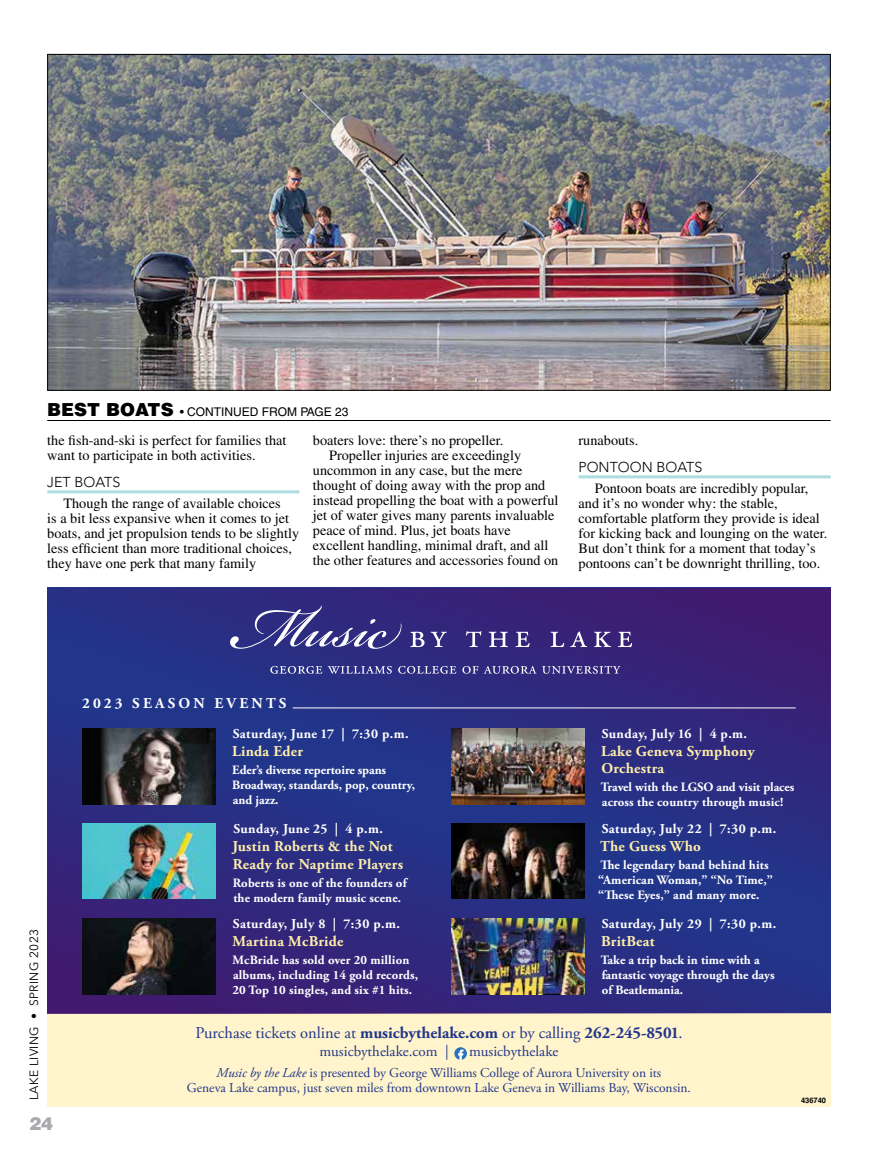
<style>
.page{position:relative;width:878px;height:1161px;background:#fff}
.page>*{position:absolute;margin:0;border:0;box-sizing:border-box;transform-origin:0 0}
.t1{font:900 18px "Helvetica";color:#a7a9ac}
.t2{font:16.5px "Adobe Garamond Pro";color:#21368b}
.t3{font:700 15px/16.5px "Adobe Garamond Pro";letter-spacing:.02em;color:#fea}
.t4{font:15px "Adobe Garamond Pro";color:#21368b}
.t5{font:700 15px "Adobe Garamond Pro";letter-spacing:.215em;color:#fff}
.t6{font:14.25px/15px "Times";color:#000}
.t7{font:300 14.25px/27px "Avenir";color:#000}
.t8{font:13.5px/15px "Adobe Garamond Pro";color:#21368b;text-align:center}
.t9{font:700 13.5px "Adobe Garamond Pro";letter-spacing:.03em;color:#fff}
.t10{font:700 12.75px/15px "Adobe Garamond Pro";letter-spacing:.01em;color:#fff}
.t11{font:12px "Helvetica";color:#000}
.t12{font:12px "Avenir Next";letter-spacing:.03em;color:#000}
.t13{font:700 7.5px "Helvetica";color:#000}
.s1{font-weight:900;font-size:18px}
.s2{font-family:"Avenir";font-weight:300}
.s3{font-family:"Times";font-weight:400}
.s4{font-weight:700}
.s5{font-style:italic}
</style>
<div class="page">
<div style="left:47px;top:1014px;width:783px;height:93px;background:#fff4cb"></div>
<div style="left:47px;top:588px;width:783px;height:377px;background:linear-gradient(to right,#253287,#43186d)"></div>
<svg style="left:47px;top:637px;width:783px;height:377px;fill:#292e83"></svg>
<svg style="left:230px;top:606px;width:171px;height:43px"></svg>
<svg style="left:410px;top:632px;width:14px;height:15px"></svg>
<svg style="left:430px;top:632px;width:17px;height:15px"></svg>
<svg style="left:466px;top:631px;width:15px;height:16px"></svg>
<svg style="left:488px;top:632px;width:20px;height:15px"></svg>
<svg style="left:515px;top:632px;width:14px;height:15px"></svg>
<svg style="left:550px;top:632px;width:14px;height:15px"></svg>
<svg style="left:570px;top:631px;width:17px;height:16px"></svg>
<svg style="left:594px;top:632px;width:17px;height:15px"></svg>
<svg style="left:618px;top:632px;width:14px;height:15px"></svg>
<svg style="left:270px;top:666px;width:52px;height:8px"></svg>
<svg style="left:328px;top:666px;width:64px;height:8px"></svg>
<svg style="left:398px;top:666px;width:58px;height:8px"></svg>
<svg style="left:462px;top:666px;width:74px;height:8px"></svg>
<svg style="left:542px;top:666px;width:78px;height:8px"></svg>
<img style="left:451px;top:728px;width:133px;height:76px">
<img style="left:83px;top:823px;width:133px;height:76px">
<img style="left:451px;top:823px;width:133px;height:76px">
<img style="left:82px;top:918px;width:133px;height:76px">
<img style="left:451px;top:918px;width:133px;height:76px">
<img style="left:82px;top:728px;width:133px;height:76px">
<svg style="left:454px;top:1047px;width:13px;height:13px"></svg>
<hr style="left:293px;top:707px;width:502px;height:1px;background:#fff">
<img style="left:49px;top:56px;width:779px;height:333px">
<hr style="left:47px;top:490px;width:252px;height:3px;background:#addde1">
<hr style="left:578px;top:475px;width:252px;height:3px;background:#addde1">
<hr style="left:47px;top:420px;width:783px;height:1px;background:#000">
<p class="t11" style="left:47px;top:404px;width:303px"><span class="s1">BEST BOATS</span> • CONTINUED FROM PAGE 23</p>
<p class="t6" style="left:47px;top:433px;width:241px">the fish-and-ski is perfect for families that want to participate in both activities.</p>
<p class="t6" style="left:63px;top:472px;width:219px;line-height:20.4px;text-indent:-16px"><span class="s2">JET BOATS<br></span>Though the range of available choices</p>
<p class="t6" style="left:47px;top:510px;width:253px">is a bit less expansive when it comes to jet boats, and jet propulsion tends to be slightly less efficient than more traditional choices, they have one perk that many family</p>
<p class="t6" style="left:313px;top:433px;width:192px">boaters love: there’s no propeller.</p>
<p class="t6" style="left:329px;top:448px;width:193px">Propeller injuries are exceedingly</p>
<p class="t6" style="left:313px;top:463px;width:211px">uncommon in any case, but the mere</p>
<p class="t6" style="left:313px;top:478px;width:234px">thought of doing away with the prop and</p>
<p class="t6" style="left:313px;top:493px;width:247px">instead propelling the boat with a powerful</p>
<p class="t6" style="left:313px;top:508px;width:243px">jet of water gives many parents invaluable</p>
<p class="t6" style="left:313px;top:523px;width:199px">peace of mind. Plus, jet boats have</p>
<p class="t6" style="left:313px;top:538px;width:237px">excellent handling, minimal draft, and all</p>
<p class="t6" style="left:313px;top:553px;width:247px">the other features and accessories found on</p>
<p class="t7" style="left:578px;top:427px;width:125px"><span class="s3">runabouts.<br></span>PONTOON BOATS</p>
<p class="t6" style="left:578px;top:480px;width:250px;text-indent:16px">Pontoon boats are incredibly popular, and it’s no wonder why: the stable, comfortable platform they provide is ideal for kicking back and lounging on the water.<br>But don’t think for a moment that today’s pontoons can’t be downright thrilling, too.</p>
<p class="t5" style="left:82px;top:694px;width:205px">2023 SEASON EVENTS</p>
<p class="t9" style="left:233px;top:726px;width:177px">Saturday, June 17 | 7:30 p.m.</p>
<p class="t3" style="left:232px;top:744px;width:73px">Linda Eder</p>
<p class="t10" style="left:232px;top:763px;width:184px">Eder’s diverse repertoire spans<br>Broadway, standards, pop, country, and jazz.</p>
<p class="t9" style="left:233px;top:821px;width:151px">Sunday, June 25 | 4 p.m.</p>
<p class="t3" style="left:232px;top:837px;width:172px;line-height:18px">Justin Roberts &amp; the Not<br>Ready for Naptime Players</p>
<p class="t10" style="left:233px;top:876px;width:175px">Roberts is one of the founders of the modern family music scene.</p>
<p class="t9" style="left:601px;top:726px;width:147px">Sunday, July 16 | 4 p.m.</p>
<p class="t3" style="left:601px;top:744px;width:155px">Lake Geneva Symphony<br>Orchestra</p>
<p class="t10" style="left:600px;top:779px;width:195px">Travel with the LGSO and visit places across the country through music!</p>
<p class="t9" style="left:601px;top:821px;width:176px">Saturday, July 22 | 7:30 p.m.</p>
<p class="t3" style="left:600px;top:838px;width:102px">The Guess Who</p>
<p class="t10" style="left:598px;top:858px;width:176px">The legendary band behind hits “American Woman,” “No Time,” “These Eyes,” and many more.</p>
<p class="t12" style="left:24px;top:1100px;width:173px;rotate:-90deg">LAKE LIVING • SPRING 2023</p>
<p class="t1" style="left:29px;top:1111px;width:26px">24</p>
<p class="t9" style="left:233px;top:916px;width:168px">Saturday, July 8 | 7:30 p.m.</p>
<p class="t3" style="left:232px;top:934px;width:113px">Martina McBride</p>
<p class="t10" style="left:232px;top:953px;width:187px">McBride has sold over 20 million albums, including 14 gold records,<br>20 Top 10 singles, and six #1 hits.</p>
<p class="t9" style="left:601px;top:916px;width:176px">Saturday, July 29 | 7:30 p.m.</p>
<p class="t3" style="left:601px;top:934px;width:55px">BritBeat</p>
<p class="t10" style="left:600px;top:953px;width:175px">Take a trip back in time with a fantastic voyage through the days of Beatlemania.</p>
<p class="t2" style="left:195px;top:1023px;width:488px">Purchase tickets online at <span class="s4">musicbythelake.com</span> or by calling <span class="s4">262-245-8501</span>.</p>
<p class="t4" style="left:319px;top:1043px;width:131px">musicbythelake.com |</p>
<p class="t4" style="left:469px;top:1043px;width:91px">musicbythelake</p>
<p class="t8" style="left:187px;top:1065px;width:505px"><span class="s5">Music by the Lake</span> is presented by George Williams College of Aurora University on its<br>Geneva Lake campus, just seven miles from downtown Lake Geneva in Williams Bay, Wisconsin.</p>
<p class="t13" style="left:801px;top:1096px;width:27px">436740</p>
</div>
